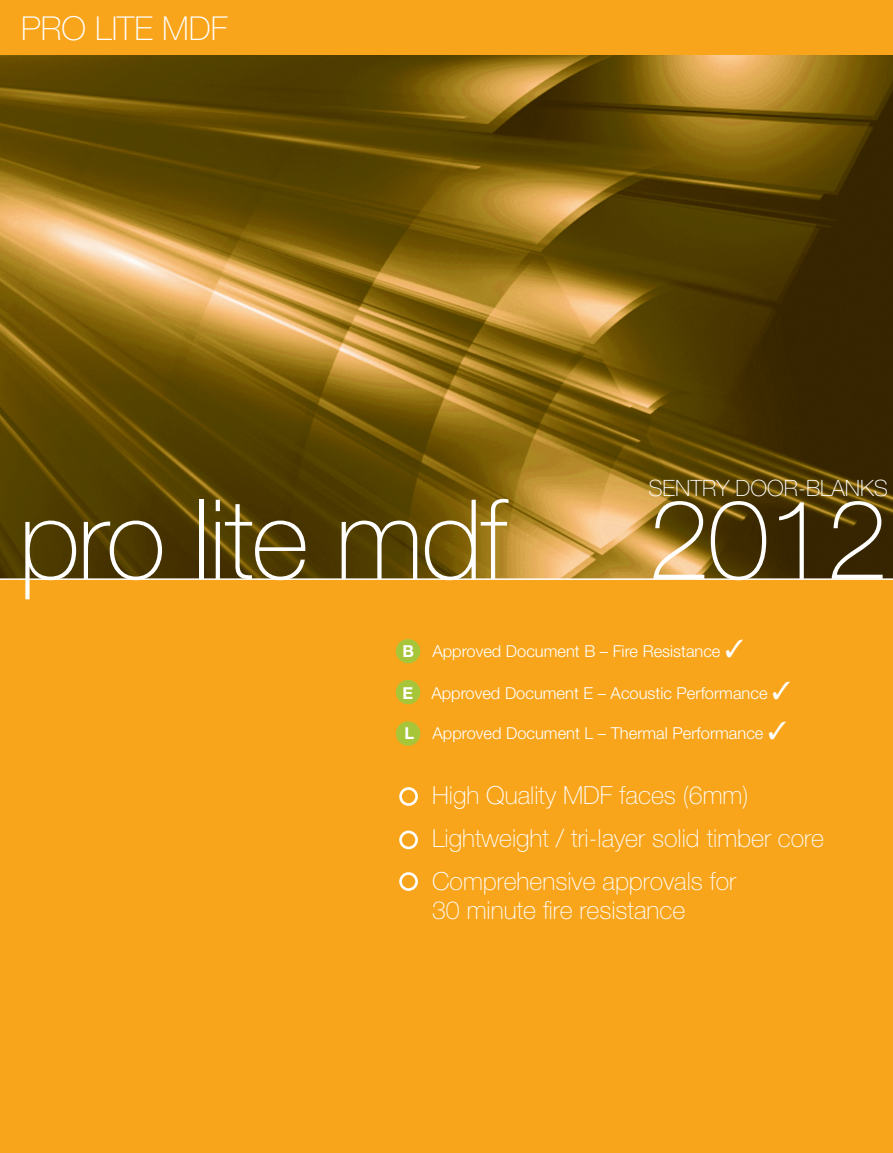
<style>
.page{position:relative;width:893px;height:1153px;background:#fff}
.page>*{position:absolute;margin:0;border:0;box-sizing:border-box;transform-origin:0 0}
.t1{font:100 110.85px "Helvetica Neue";letter-spacing:-.02em;color:#fff}
.t2{font:100 33px "Helvetica Neue";color:#fff}
.t3{font:100 24.9px "Helvetica Neue";color:#fff}
.t4{font:100 22.5px "Helvetica Neue";color:#fff}
.t5{font:300 16.5px "Helvetica Neue";color:#fff}
.s1{font-weight:700}
</style>
<div class="page">
<div style="left:0;top:0;width:893px;height:1152px;background:#f9a51b"></div>
<img style="left:0;top:55px;width:893px;height:523px">
<hr style="left:0;top:578px;width:893px;height:2px;background:#fff">
<div style="left:399px;top:787px;width:19px;height:18px;border:3px solid #fff;border-radius:50%"></div>
<div style="left:399px;top:830px;width:19px;height:19px;border:3px solid #fff;border-radius:50%"></div>
<div style="left:399px;top:872px;width:19px;height:18px;border:3px solid #fff;border-radius:50%"></div>
<div style="left:396px;top:639px;width:24px;height:24px;background:#a6c539;border-radius:50%"></div>
<div style="left:396px;top:680px;width:24px;height:24px;background:#a6c539;border-radius:50%"></div>
<div style="left:396px;top:721px;width:24px;height:24px;background:#a6c539;border-radius:50%"></div>
<p class="t2" style="left:21px;top:10px;width:208px">PRO LITE MDF</p>
<p class="t4" style="left:648px;top:475px;width:241px">SENTRY DOOR-BLANKS</p>
<p class="t1" style="left:18px;top:477px;width:491px">pro lite mdf</p>
<p class="t1" style="left:648px;top:477px;width:241px">2012</p>
<p class="t5" style="left:402px;top:641px;width:343px"><span class="s1">B</span> Approved Document B – Fire Resistance ✓</p>
<p class="t5" style="left:402px;top:682px;width:390px"><span class="s1">E</span> Approved Document E – Acoustic Performance ✓</p>
<p class="t5" style="left:404px;top:723px;width:384px"><span class="s1">L</span> Approved Document L – Thermal Performance ✓</p>
<p class="t3" style="left:432px;top:781px;width:318px">High Quality MDF faces (6mm)</p>
<p class="t3" style="left:432px;top:824px;width:393px">Lightweight / tri-layer solid timber core</p>
<p class="t3" style="left:432px;top:867px;width:306px">Comprehensive approvals for</p>
<p class="t3" style="left:432px;top:896px;width:255px">30 minute fire resistance</p>
</div>
